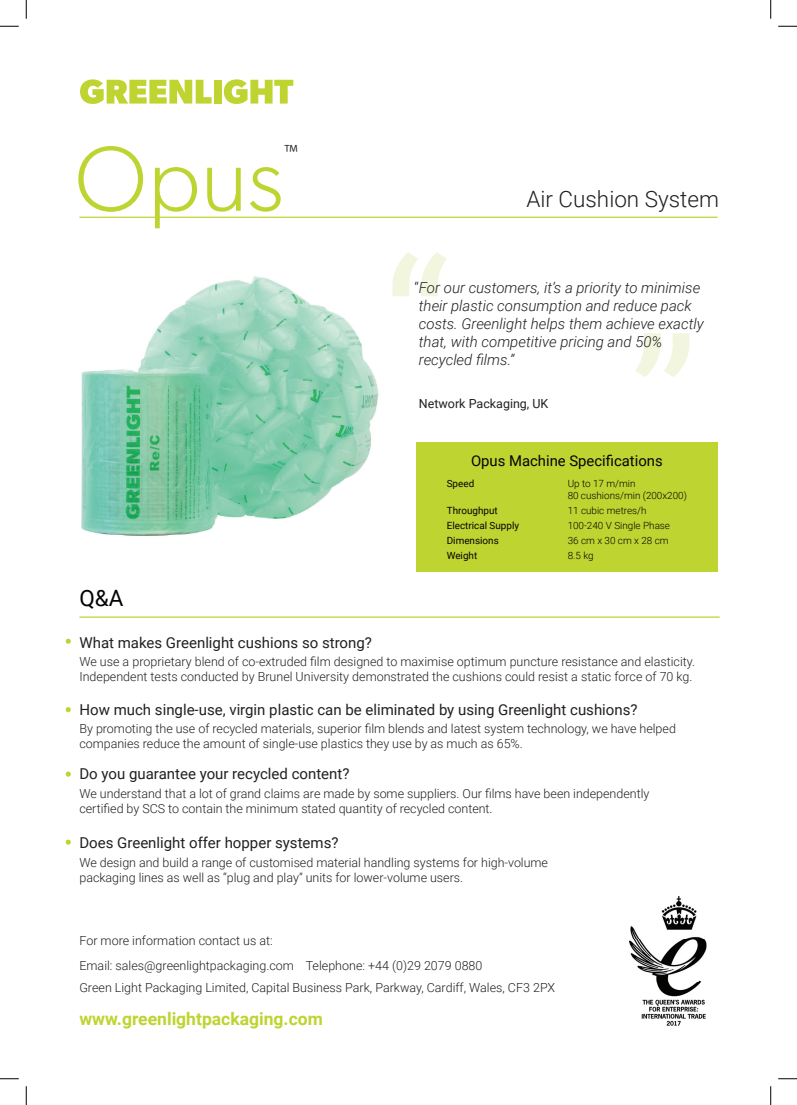
<style>
.page{position:relative;width:797px;height:1105px;background:#fff}
.page>*{position:absolute;margin:0;border:0;box-sizing:border-box;transform-origin:0 0}
.t1{font:186.88px "Roboto";color:#f2f6de}
.t2{font:300 92.5px "Gibson";color:#bed430}
.t3{font:300 22.5px "Roboto";color:#231f20}
.t4{font:22.5px "Roboto";color:#040503}
.t5{font:700 17.5px "Roboto";color:#bed430}
.t6{font:300 17.5px "Gibson";color:#231f20}
.t7{font:15px "Roboto";color:#231f20}
.t8{font:italic 300 15px/18px "Roboto";color:#231f20}
.t9{font:14.88px "Roboto";color:#040503}
.t10{font:300 12.5px/15px "Roboto";color:#231f20}
.t11{font:12.5px "Roboto";color:#231f20}
.t12{font:300 9.88px/14.9px "Roboto";color:#040503}
.t13{font:9.88px/14.9px "Roboto";color:#040503}
.s1{font-style:normal}
</style>
<div class="page">
<svg style="left:80px;top:79px;width:131px;height:25px"></svg>
<div style="left:214px;top:80px;width:7px;height:24px;background:#bfd430"></div>
<svg style="left:224px;top:79px;width:69px;height:25px"></svg>
<hr style="left:79px;top:217px;width:638px;height:1px;background:#bed430">
<hr style="left:79px;top:616px;width:640px;height:2px;background:#bed430">
<svg style="left:66px;top:639px;width:5px;height:5px"></svg>
<svg style="left:66px;top:707px;width:5px;height:5px"></svg>
<svg style="left:66px;top:771px;width:5px;height:6px"></svg>
<svg style="left:66px;top:840px;width:5px;height:5px"></svg>
<img style="left:630px;top:897px;width:77px;height:128px">
<img style="left:81px;top:276px;width:298px;height:260px">
<div style="left:416px;top:442px;width:301px;height:129px;background:#bed430"></div>
<svg style="left:0;top:25px;width:19px;height:2px"></svg>
<svg style="left:778px;top:25px;width:19px;height:2px"></svg>
<svg style="left:0;top:1078px;width:19px;height:1px"></svg>
<svg style="left:778px;top:1078px;width:19px;height:1px"></svg>
<svg style="left:25px;top:0;width:2px;height:19px"></svg>
<svg style="left:25px;top:1086px;width:2px;height:19px"></svg>
<svg style="left:770px;top:0;width:1px;height:19px"></svg>
<svg style="left:770px;top:1086px;width:1px;height:19px"></svg>
<h2 class="t2" style="left:74px;top:123px;width:211px">Opus</h2>
<h3 class="t6" style="left:284px;top:140px;width:16px">™</h3>
<h3 class="t4" style="left:79px;top:582px;width:46px">Q&amp;A</h3>
<h3 class="t3" style="left:526px;top:183px;width:194px">Air Cushion System</h3>
<h1 class="t1" style="left:383px;top:197px;width:68px">“</h1>
<p class="t8" style="left:414px;top:278px;width:291px"><span class="s1">“</span>For our customers, it’s a priority to minimise their plastic consumption and reduce pack costs. Greenlight helps them achieve exactly that, with competitive pricing and 50% recycled films.”</p>
<p class="t11" style="left:419px;top:395px;width:131px">Network Packaging, UK</p>
<h1 class="t1" style="left:699px;top:433px;width:68px;rotate:-180deg">“</h1>
<p class="t9" style="left:471px;top:450px;width:193px">Opus Machine Specifications</p>
<p class="t13" style="left:447px;top:475px;width:29px">Speed</p>
<p class="t13" style="left:447px;top:518px;width:74px">Electrical Supply<br>Dimensions<br>Weight</p>
<p class="t12" style="left:567px;top:477px;width:121px;line-height:11.9px">Up to 17 m/min<br>80 cushions/min (200x200)</p>
<p class="t12" style="left:567px;top:518px;width:104px">100-240 V Single Phase<br>36 cm x 30 cm x 28 cm<br>8.5 kg</p>
<p class="t13" style="left:447px;top:503px;width:52px">Throughput</p>
<p class="t12" style="left:567px;top:503px;width:80px">11 cubic metres/h</p>
<p class="t7" style="left:79px;top:632px;width:294px">What makes Greenlight cushions so strong?</p>
<p class="t10" style="left:79px;top:654px;width:617px">We use a proprietary blend of co-extruded film designed to maximise optimum puncture resistance and elasticity.<br>Independent tests conducted by Brunel University demonstrated the cushions could resist a static force of 70 kg.</p>
<p class="t7" style="left:79px;top:699px;width:559px">How much single-use, virgin plastic can be eliminated by using Greenlight cushions?</p>
<p class="t10" style="left:79px;top:721px;width:598px">By promoting the use of recycled materials, superior film blends and latest system technology, we have helped companies reduce the amount of single-use plastics they use by as much as 65%.</p>
<p class="t7" style="left:79px;top:763px;width:271px">Do you guarantee your recycled content?</p>
<p class="t10" style="left:79px;top:785px;width:571px">We understand that a lot of grand claims are made by some suppliers. Our films have been independently certified by SCS to contain the minimum stated quantity of recycled content.</p>
<p class="t7" style="left:79px;top:832px;width:260px">Does Greenlight offer hopper systems?</p>
<p class="t10" style="left:79px;top:854px;width:470px">We design and build a range of customised material handling systems for high-volume packaging lines as well as “plug and play” units for lower-volume users.</p>
<p class="t10" style="left:79px;top:927px;width:404px;line-height:25.1px">For more information contact us at:<br>Email: sales@greenlightpackaging.com Telephone: +44 (0)29 2079 0880</p>
<p class="t10" style="left:79px;top:979px;width:477px">Green Light Packaging Limited, Capital Business Park, Parkway, Cardiff, Wales, CF3 2PX</p>
<h3 class="t5" style="left:79px;top:1007px;width:245px">www.greenlightpackaging.com</h3>
</div>
